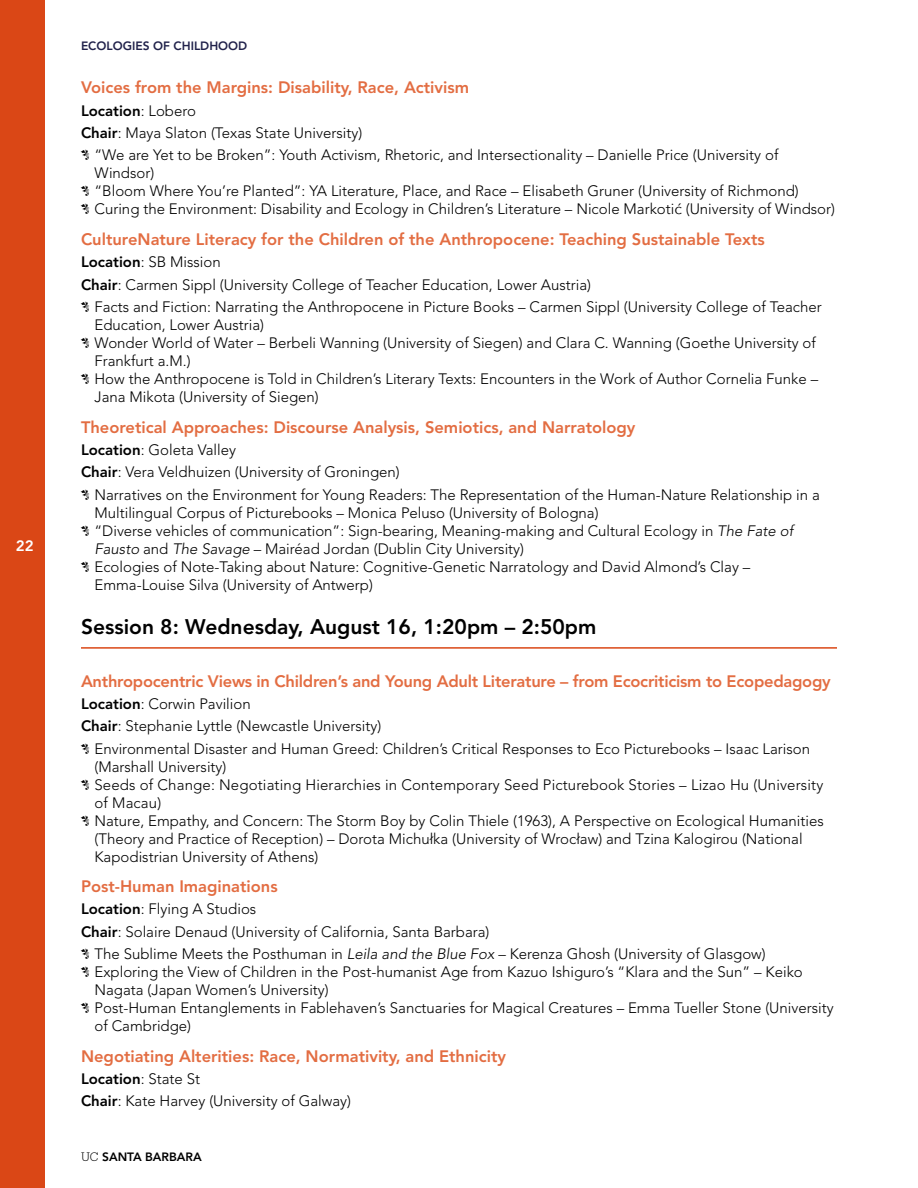
<style>
.page{position:relative;width:918px;height:1188px;background:#fff}
.page>*{position:absolute;margin:0;border:0;box-sizing:border-box;transform-origin:0 0}
.t1{font:800 21px "Avenir LT Std";color:#000}
.t2{font:800 16.5px "Avenir LT Std";color:#e36d42}
.t3{font:300 15px/18px "Avenir LT Std";color:#000}
.t4{font:800 15px "Avenir LT Std";color:#000}
.t5{font:800 15px "Avenir LT Std";color:#fff}
.t6{font:800 12px "Avenir LT Std";color:#21224b}
.t7{font:800 12px "Avenir LT Std";color:#000}
.s1{font-weight:300}
.s2{font-weight:800}
.s3{font-family:"Avenir Next";font-weight:400}
.s4{font-style:italic}
.s5{font-family:"Produkt";font-weight:300}
</style>
<div class="page">
<div style="left:0;top:0;width:45px;height:1188px;background:#da4716"></div>
<hr style="left:81px;top:647px;width:756px;height:2px;background:#da4716">
<p class="t5" style="left:16px;top:537px;width:19px">22</p>
<p class="t6" style="left:81px;top:38px;width:168px">ECOLOGIES OF CHILDHOOD</p>
<p class="t2" style="left:81px;top:78px;width:390px">Voices from the Margins: Disability, Race, Activism</p>
<p class="t4" style="left:81px;top:102px;width:117px">Location<span class="s1">: Lobero</span></p>
<p class="t3" style="left:81px;top:124px;width:283px"><span class="s2">Chair</span>: Maya Slaton (Texas State University)</p>
<p class="t3" style="left:94px;top:146px;width:685px">“We are Yet to be Broken”: Youth Activism, Rhetoric, and Intersectionality – Danielle Price (University of</p>
<p class="t3" style="left:94px;top:164px;width:742px">Windsor)<br>“Bloom Where You’re Planted”: YA Literature, Place, and Race – Elisabeth Gruner (University of Richmond)<br>Curing the Environment: Disability and Ecology in Children’s Literature – Nicole Markoti<span class="s3">ć</span> (University of Windsor)</p>
<p class="t2" style="left:81px;top:230px;width:685px">CultureNature Literacy for the Children of the Anthropocene: Teaching Sustainable Texts</p>
<p class="t3" style="left:81px;top:253px;width:141px"><span class="s2">Location</span>: SB Mission</p>
<p class="t3" style="left:81px;top:276px;width:512px"><span class="s2">Chair</span>: Carmen Sippl (University College of Teacher Education, Lower Austria)</p>
<p class="t3" style="left:94px;top:298px;width:729px">Facts and Fiction: Narrating the Anthropocene in Picture Books – Carmen Sippl (University College of Teacher</p>
<p class="t3" style="left:94px;top:316px;width:725px">Education, Lower Austria)<br>Wonder World of Water – Berbeli Wanning (University of Siegen) and Clara C. Wanning (Goethe University of Frankfurt a.M.)<br>How the Anthropocene is Told in Children’s Literary Texts: Encounters in the Work of Author Cornelia Funke – Jana Mikota (University of Siegen)</p>
<p class="t2" style="left:81px;top:417px;width:556px">Theoretical Approaches: Discourse Analysis, Semiotics, and Narratology</p>
<p class="t3" style="left:81px;top:441px;width:157px"><span class="s2">Location</span>: Goleta Valley</p>
<p class="t3" style="left:81px;top:463px;width:320px"><span class="s2">Chair</span>: Vera Veldhuizen (University of Groningen)</p>
<p class="t3" style="left:94px;top:485px;width:727px">Narratives on the Environment for Young Readers: The Representation of the Human-Nature Relationship in a</p>
<p class="t3" style="left:94px;top:503px;width:700px">Multilingual Corpus of Picturebooks – Monica Peluso (University of Bologna)<br>“Diverse vehicles of communication”: Sign-bearing, Meaning-making and Cultural Ecology in <span class="s4">The Fate of Fausto</span> and <span class="s4">The Savage</span> – Mairéad Jordan (Dublin City University)<br>Ecologies of Note-Taking about Nature: Cognitive-Genetic Narratology and David Almond’s Clay – Emma-Louise Silva (University of Antwerp)</p>
<h1 class="t1" style="left:81px;top:614px;width:517px">Session 8: Wednesday, August 16, 1:20pm – 2:50pm</h1>
<p class="t2" style="left:81px;top:671px;width:751px">Anthropocentric Views in Children’s and Young Adult Literature – from Ecocriticism to Ecopedagogy</p>
<p class="t3" style="left:81px;top:695px;width:171px"><span class="s2">Location</span>: Corwin Pavilion</p>
<p class="t3" style="left:81px;top:717px;width:302px"><span class="s2">Chair</span>: Stephanie Lyttle (Newcastle University)</p>
<p class="t3" style="left:94px;top:739px;width:717px">Environmental Disaster and Human Greed: Children’s Critical Responses to Eco Picturebooks – Isaac Larison</p>
<p class="t3" style="left:94px;top:757px;width:731px">(Marshall University)<br>Seeds of Change: Negotiating Hierarchies in Contemporary Seed Picturebook Stories – Lizao Hu (University of Macau)<br>Nature, Empathy, and Concern: The Storm Boy by Colin Thiele (1963), A Perspective on Ecological Humanities (Theory and Practice of Reception) – Dorota Michułka (University of Wrocław) and Tzina Kalogirou (National Kapodistrian University of Athens)</p>
<p class="t2" style="left:81px;top:877px;width:198px">Post-Human Imaginations</p>
<p class="t3" style="left:81px;top:900px;width:177px"><span class="s2">Location</span>: Flying A Studios</p>
<p class="t3" style="left:81px;top:923px;width:410px"><span class="s2">Chair</span>: Solaire Denaud (University of California, Santa Barbara)</p>
<p class="t3" style="left:94px;top:945px;width:673px">The Sublime Meets the Posthuman in <span class="s4">Leila and the Blue Fox</span> – Kerenza Ghosh (University of Glasgow)</p>
<p class="t3" style="left:94px;top:963px;width:741px">Exploring the View of Children in the Post-humanist Age from Kazuo Ishiguro’s “Klara and the Sun” – Keiko Nagata (Japan Women’s University)<br>Post-Human Entanglements in Fablehaven’s Sanctuaries for Magical Creatures – Emma Tueller Stone (University of Cambridge)</p>
<p class="t2" style="left:81px;top:1046px;width:427px">Negotiating Alterities: Race, Normativity, and Ethnicity</p>
<p class="t3" style="left:81px;top:1068px;width:272px;line-height:22.4px"><span class="s2">Location</span>: State St<br><span class="s2">Chair</span>: Kate Harvey (University of Galway)</p>
<p class="t7" style="left:81px;top:1150px;width:122px"><span class="s5">UC</span> SANTA BARBARA</p>
</div>
